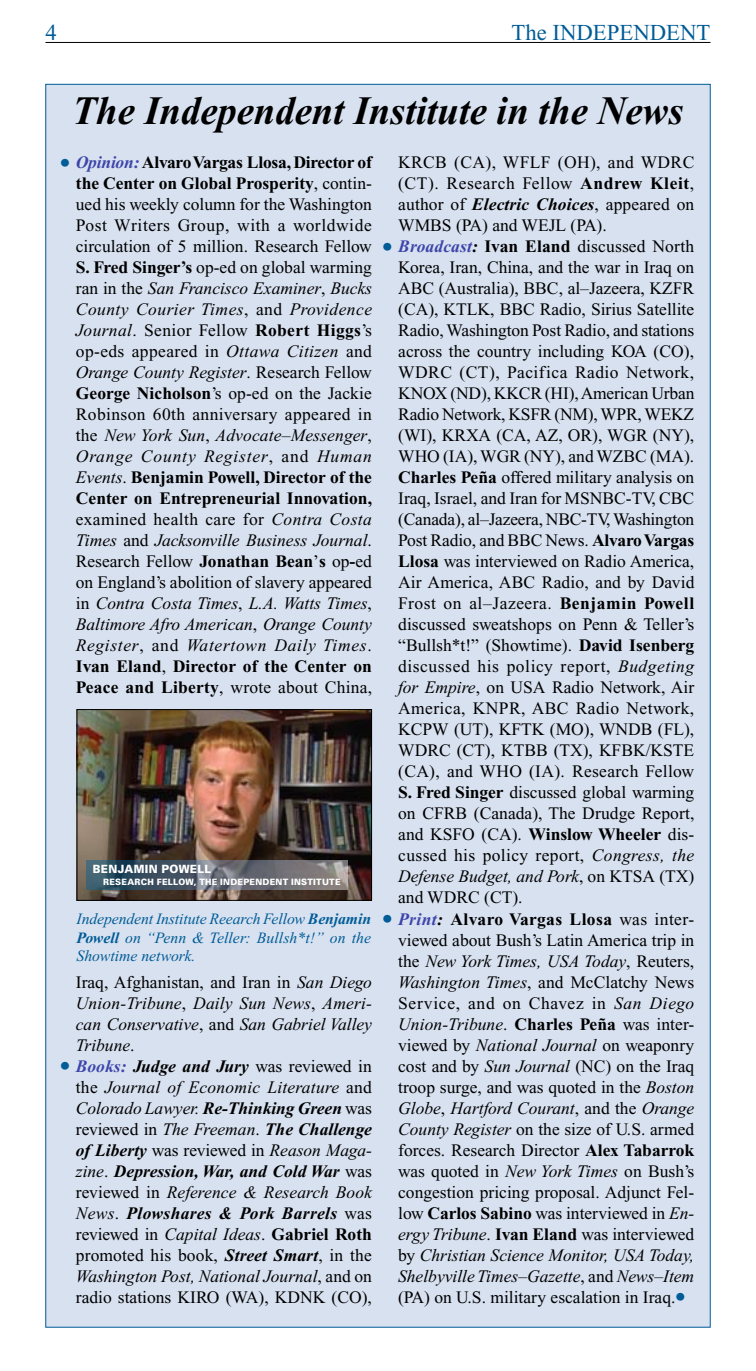
<style>
.page{position:relative;width:756px;height:1371px;background:#fff}
.page>*{position:absolute;margin:0;border:0;box-sizing:border-box;transform-origin:0 0}
.t1{font:italic 700 40.25px "Times New Roman";color:#000;scale:.96 1}
.t2{font:22.75px "Times New Roman";color:#005c96}
.t3{font:17.5px/21px "Times New Roman";color:#000;text-align:justify}
.t4{font:italic 17.5px/21px "Times New Roman";color:#000;text-align:justify}
.t5{font:italic 15.75px/18.4px "Times New Roman";color:#005c96;text-align:justify}
.t6{font:900 11.38px "Univers";letter-spacing:.03em;color:#fff;scale:.95 1}
.t7{font:900 8.75px "Univers";letter-spacing:.03em;color:#fff;scale:.95 1}
.s1{font-weight:700;font-size:28px;color:#005c96}
.s2{font-weight:700;font-style:italic;color:#3d45a9}
.s3{font-weight:700}
.s4{font-style:italic}
.s5{font-weight:700;font-style:italic}
.s6{font-style:normal}
.s7{font-weight:700;font-style:normal;font-size:28px;color:#005c96}
.s8{font-weight:700;color:#3d45a9}
.s9{font-weight:700;font-style:normal}
</style>
<div class="page">
<hr style="left:45px;top:42px;width:666px;height:1px;background:#000">
<div style="left:45px;top:84px;width:666px;height:1243px;background:#d8e1f0"></div>
<img style="left:79px;top:711px;width:291px;height:187px">
<div style="left:77px;top:709px;width:295px;height:191px;border:1px solid #000"></div>
<svg style="left:86px;top:860px;width:261px;height:29px;background:#5c6671"></svg>
<h2 class="t2" style="left:45px;top:20px;width:13px">4</h2>
<h2 class="t2" style="left:511px;top:20px;width:201px">The INDEPENDENT</h2>
<h1 class="t1" style="left:73px;top:89px;width:638px">The Independent Institute in the News</h1>
<p class="t3" style="left:76px;top:152px;width:298px;text-indent:-16px"><span class="s1">•</span> <span class="s2">Opinion:</span><span class="s3">Alvaro Vargas Llosa, Director of the Center on Global Prosperity</span>, contin&shy;ued his weekly column for the Washington Post Writers Group, with a worldwide circulation of 5 million. Research Fellow <span class="s3">S. Fred Singer’s</span> op-ed on global warming ran in the <span class="s4">San Francisco Examiner</span>, <span class="s4">Bucks County Courier Times</span>, and <span class="s4">Providence Journal</span>. Senior Fellow <span class="s3">Robert Higgs</span>’s op-eds appeared in <span class="s4">Ottawa Citizen</span> and <span class="s4">Orange County Register</span>. Research Fellow <span class="s3">George Nicholson</span>’s op-ed on the Jackie Robinson 60th anniversary appeared in the <span class="s4">New York Sun</span>, <span class="s4">Advocate–Messenger</span>, <span class="s4">Orange County Register</span>, and <span class="s4">Human Events</span>. <span class="s3">Benjamin Powell, Director of the Center on Entrepreneurial Innovation, </span>examined health care for <span class="s4">Contra Costa Times</span> and <span class="s4">Jacksonville Business Journal</span>.<br>Research Fellow <span class="s3">Jonathan Bean</span>’<span class="s3">s</span> op<span class="s3">-</span>ed on England’s abolition of slavery appeared in <span class="s4">Contra Costa Times</span>, <span class="s4">L.A. Watts Times</span>, <span class="s4">Baltimore Afro American</span>, <span class="s4">Orange County Register</span>, and <span class="s4">Watertown Daily Times</span>.<br><span class="s3">Ivan Eland</span>, <span class="s3">Director of the Center on Peace and Liberty</span>, wrote about China,</p>
<p class="t3" style="left:398px;top:152px;width:298px">KRCB (CA), WFLF (OH), and WDRC (CT). Research Fellow <span class="s3">Andrew Kleit</span>, author of <span class="s5">Electric Choices</span>, appeared on WMBS (PA) and WEJL (PA).</p>
<p class="t3" style="left:398px;top:236px;width:298px;text-indent:-16px"><span class="s1">•</span> <span class="s2">Broadcast</span><span class="s5">:</span> <span class="s3">Ivan Eland</span> discussed North Korea, Iran, China, and the war in Iraq on ABC (Australia), BBC, al–Jazeera, KZFR (CA), KTLK, BBC Radio, Sirius Satellite Radio, Washington Post Radio, and stations across the country including KOA (CO), WDRC (CT), Pacifica Radio Network, KNOX (ND), KKCR (HI), American Urban Radio Network, KSFR (NM), WPR, WEKZ (WI), KRXA (CA, AZ, OR), WGR (NY), WHO (IA), WGR (NY), and WZBC (MA).<br><span class="s3">Charles Peña</span> offered military analysis on Iraq, Israel, and Iran for MSNBC-TV, CBC (Canada), al–Jazeera, NBC-TV, Washington Post Radio, and BBC News. <span class="s3">Alvaro Vargas Llosa</span> was interviewed on Radio America, Air America, ABC Radio, and by David Frost on al–Jazeera. <span class="s3">Benjamin Powell </span>discussed sweatshops on Penn &amp; Teller’s “Bullsh*t!” (Showtime). <span class="s3">David Isenberg </span>discussed his policy report, <span class="s4">Budgeting for Empire</span>, on USA Radio Network, Air America, KNPR, ABC Radio Network, KCPW (UT), KFTK (MO), WNDB (FL), WDRC (CT), KTBB (TX), KFBK/KSTE (CA), and WHO (IA). Research Fellow <span class="s3">S. Fred Singer</span> discussed global warming on CFRB (Canada), The Drudge Report, and KSFO (CA). <span class="s3">Winslow Wheeler</span> dis&shy;cussed his policy report, <span class="s4">Congress, the Defense Budget, and Pork</span>, on KTSA (TX) and WDRC (CT).</p>
<p class="t3" style="left:398px;top:908px;width:298px;text-indent:-16px"><span class="s1">•</span> <span class="s2">Print</span><span class="s5">:</span> <span class="s3">Alvaro Vargas Llosa</span> was inter&shy;viewed about Bush’s Latin America trip in the <span class="s4">New York Times, USA Today</span>, Reuters, <span class="s4">Washington Times</span>, and McClatchy News Service, and on Chavez in <span class="s4">San Diego Union-Tribune</span>. <span class="s3">Charles Peña</span> was inter&shy;viewed by <span class="s4">National Journal</span> on weaponry cost and by <span class="s4">Sun Journal</span> (NC) on the Iraq troop surge, and was quoted in the <span class="s4">Boston Globe</span>, <span class="s4">Hartford Courant</span>, and the <span class="s4">Orange County Register</span> on the size of U.S. armed forces. Research Director <span class="s3">Alex Tabarrok </span>was quoted in <span class="s4">New York Times</span> on Bush’s congestion pricing proposal. Adjunct Fel&shy;low <span class="s3">Carlos Sabino</span> was interviewed in <span class="s4">En&shy;ergy Tribune</span>. <span class="s3">Ivan Eland</span> was interviewed by <span class="s4">Christian Science Monitor, USA Today, Shelbyville Times–Gazette</span>, and <span class="s4">News–Item </span>(PA) on U.S. military escalation in Iraq.<span class="s1">•</span></p>
<p class="t6" style="left:93px;top:862px;width:126px">BENJAMIN POWELL</p>
<p class="t7" style="left:103px;top:875px;width:70px">RESEARCH FELLOW</p>
<p class="t7" style="left:194px;top:875px;width:54px">, THE INDEPEN</p>
<p class="t7" style="left:263px;top:875px;width:37px">DENT INS</p>
<p class="t7" style="left:307px;top:875px;width:35px">TITUTE</p>
<p class="t5" style="left:77px;top:910px;width:296px">Independent Institute Reearch Fellow <span class="s3">Benjamin Powell</span> on “Penn &amp; Teller: Bullsh*t!” on the Showtime network.</p>
<p class="t4" style="left:76px;top:971px;width:298px"><span class="s6">Iraq, Afghanistan, and Iran in</span> San Diego Union-Tribune<span class="s6">,</span> Daily Sun News<span class="s6">,</span> Ameri&shy;can Conservative<span class="s6">, and</span> San Gabriel Valley Tribune<span class="s6">.</span></p>
<p class="t4" style="left:76px;top:1055px;width:298px;text-indent:-16px"><span class="s7">•</span> <span class="s8">Books:</span> <span class="s3">Judge and Jury</span> <span class="s6">was reviewed in the</span> Journal of Economic Literature <span class="s6">and </span>Colorado Lawyer. <span class="s3">Re-Thinking Green</span> <span class="s6">was reviewed in</span> The Freeman<span class="s6">.</span> <span class="s3">The Challenge of Liberty</span> <span class="s6">was reviewed in</span> Reason Maga&shy;zine<span class="s6">.</span> <span class="s3">Depression, War, and Cold War</span> <span class="s6">was reviewed in</span> Reference &amp; Research Book News<span class="s6">.</span> <span class="s3">Plowshares &amp; Pork Barrels</span> <span class="s6">was reviewed in</span> Capital Ideas<span class="s6">.</span> <span class="s9">Gabriel Roth </span><span class="s6">promoted his book,</span> <span class="s3">Street Smart</span><span class="s6">, in the </span>Washington Post, National Journal<span class="s6">, and on radio stations KIRO (WA), KDNK (CO),</span></p>
</div>
